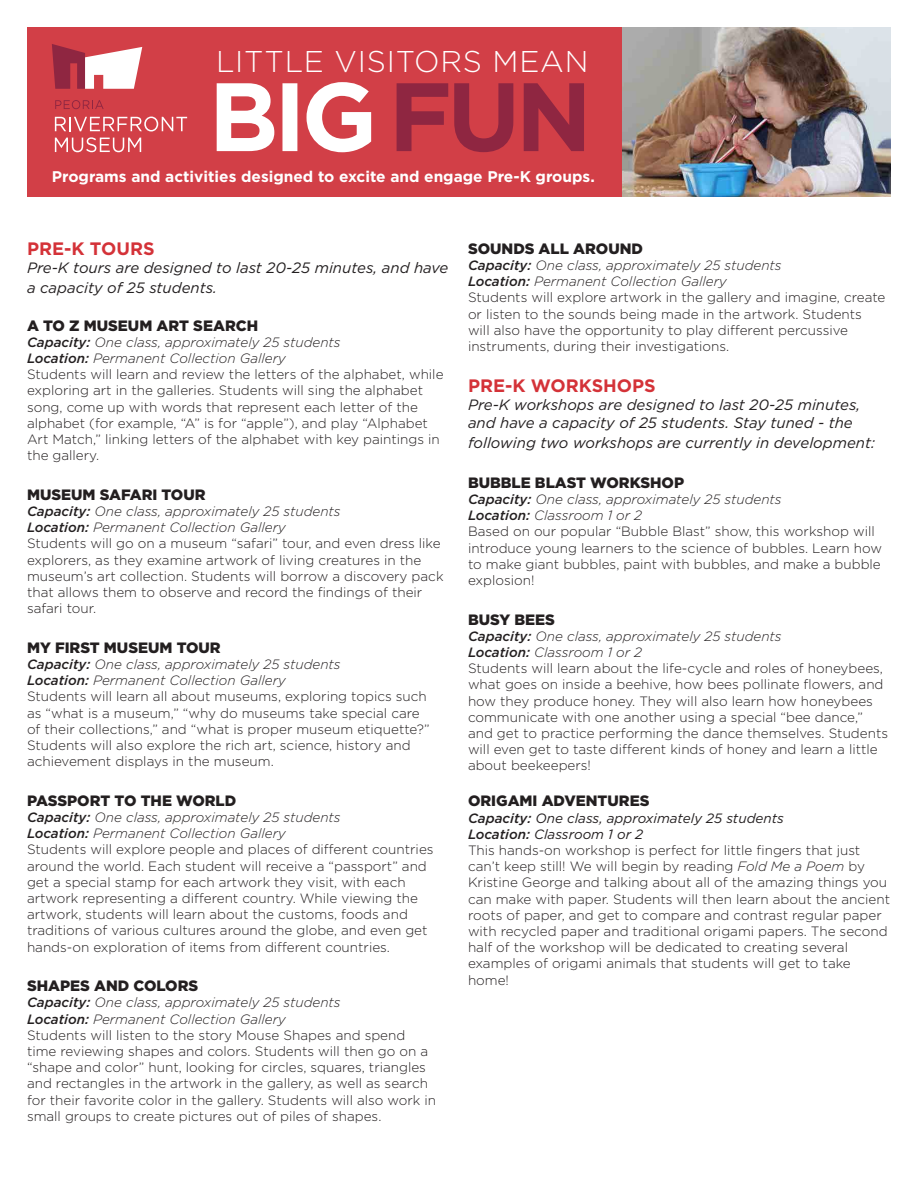
<style>
.page{position:relative;width:918px;height:1188px;background:#fff}
.page>*{position:absolute;margin:0;border:0;box-sizing:border-box;transform-origin:0 0}
.t1{font:300 30px "Gotham";letter-spacing:.025em;color:#fff}
.t2{font:700 18px "Gotham";color:#d43238}
.t3{font:700 15.45px "Gotham";color:#fff}
.t4{font:italic 15px/19.8px "Gotham";color:#231f20}
.t5{font:900 15px "Gotham";color:#231f20}
.t6{font:300 13.5px/16.2px "Gotham";color:#231f20}
.t7{font:italic 300 13.5px "Gotham";color:#231f20}
.t8{font:italic 13.5px "Gotham";color:#231f20}
.s1{font-weight:500}
.s2{font-style:italic}
</style>
<div class="page">
<div style="left:27px;top:27px;width:864px;height:170px;background:#d23f47"></div>
<img style="left:622px;top:27px;width:269px;height:169px">
<svg style="left:397px;top:83px;width:187px;height:69px"></svg>
<svg style="left:217px;top:82px;width:154px;height:70px"></svg>
<svg style="left:55px;top:117px;width:132px;height:35px"></svg>
<svg style="left:55px;top:100px;width:49px;height:9px"></svg>
<svg style="left:52px;top:44px;width:90px;height:45px"></svg>
<p class="t1" style="left:216px;top:43px;width:374px">LITTLE VISITORS MEAN</p>
<p class="t3" style="left:52px;top:167px;width:544px">Programs and activities designed to excite and engage Pre-K groups.</p>
<p class="t2" style="left:27px;top:237px;width:129px">PRE-K TOURS</p>
<p class="t4" style="left:27px;top:257px;width:423px">Pre-K tours are designed to last 20-25 minutes, and have a capacity of 25 students.</p>
<p class="t5" style="left:27px;top:315px;width:233px">A TO Z MUSEUM ART SEARCH</p>
<p class="t7" style="left:27px;top:333px;width:315px"><span class="s1">Capacity:</span> One class, approximately 25 students</p>
<p class="t7" style="left:27px;top:350px;width:260px"><span class="s1">Location:</span> Permanent Collection Gallery</p>
<p class="t6" style="left:27px;top:366px;width:418px">Students will learn and review the letters of the alphabet, while exploring art in the galleries. Students will sing the alphabet song, come up with words that represent each letter of the alphabet (for example, “A” is for “apple”), and play “Alphabet Art Match,” linking letters of the alphabet with key paintings in the gallery.</p>
<p class="t5" style="left:27px;top:484px;width:180px">MUSEUM SAFARI TOUR</p>
<p class="t7" style="left:27px;top:503px;width:315px"><span class="s1">Capacity:</span> One class, approximately 25 students</p>
<p class="t7" style="left:27px;top:519px;width:260px"><span class="s1">Location:</span> Permanent Collection Gallery</p>
<p class="t6" style="left:27px;top:535px;width:418px">Students will go on a museum “safari” tour, and even dress like explorers, as they examine artwork of living creatures in the museum’s art collection. Students will borrow a discovery pack that allows them to observe and record the findings of their safari tour.</p>
<p class="t5" style="left:27px;top:637px;width:195px">MY FIRST MUSEUM TOUR</p>
<p class="t7" style="left:27px;top:656px;width:315px"><span class="s1">Capacity:</span> One class, approximately 25 students</p>
<p class="t7" style="left:27px;top:672px;width:260px"><span class="s1">Location:</span> Permanent Collection Gallery</p>
<p class="t6" style="left:27px;top:688px;width:404px">Students will learn all about museums, exploring topics such as “what is a museum,” “why do museums take special care of their collections,” and “what is proper museum etiquette?” Students will also explore the rich art, science, history and achievement displays in the museum.</p>
<p class="t5" style="left:27px;top:790px;width:211px">PASSPORT TO THE WORLD</p>
<p class="t7" style="left:27px;top:809px;width:315px"><span class="s1">Capacity:</span> One class, approximately 25 students</p>
<p class="t7" style="left:27px;top:825px;width:260px"><span class="s1">Location:</span> Permanent Collection Gallery</p>
<p class="t6" style="left:27px;top:841px;width:408px">Students will explore people and places of different countries around the world. Each student will receive a “passport” and get a special stamp for each artwork they visit, with each artwork representing a different country. While viewing the artwork, students will learn about the customs, foods and traditions of various cultures around the globe, and even get hands-on exploration of items from different countries.</p>
<p class="t5" style="left:27px;top:975px;width:173px">SHAPES AND COLORS</p>
<p class="t7" style="left:27px;top:994px;width:315px"><span class="s1">Capacity:</span> One class, approximately 25 students</p>
<p class="t7" style="left:27px;top:1010px;width:260px"><span class="s1">Location:</span> Permanent Collection Gallery</p>
<p class="t6" style="left:27px;top:1027px;width:411px">Students will listen to the story Mouse Shapes and spend time reviewing shapes and colors. Students will then go on a “shape and color” hunt, looking for circles, squares, triangles and rectangles in the artwork in the gallery, as well as search for their favorite color in the gallery. Students will also work in small groups to create pictures out of piles of shapes.</p>
<p class="t5" style="left:468px;top:238px;width:177px">SOUNDS ALL AROUND</p>
<p class="t7" style="left:468px;top:257px;width:315px"><span class="s1">Capacity:</span> One class, approximately 25 students</p>
<p class="t7" style="left:468px;top:273px;width:260px"><span class="s1">Location:</span> Permanent Collection Gallery</p>
<p class="t6" style="left:468px;top:289px;width:419px">Students will explore artwork in the gallery and imagine, create or listen to the sounds being made in the artwork. Students will also have the opportunity to play different percussive instruments, during their investigations.</p>
<p class="t2" style="left:468px;top:374px;width:189px">PRE-K WORKSHOPS</p>
<p class="t4" style="left:468px;top:396px;width:394px;line-height:18px">Pre-K workshops are designed to last 20-25 minutes, and have a capacity of 25 students. Stay tuned - the</p>
<p class="t4" style="left:468px;top:433px;width:408px">following two workshops are currently in development:</p>
<p class="t5" style="left:468px;top:472px;width:218px">BUBBLE BLAST WORKSHOP</p>
<p class="t7" style="left:468px;top:491px;width:315px"><span class="s1">Capacity:</span> One class, approximately 25 students</p>
<p class="t7" style="left:468px;top:507px;width:176px"><span class="s1">Location:</span> Classroom 1 or 2</p>
<p class="t6" style="left:468px;top:523px;width:416px">Based on our popular “Bubble Blast” show, this workshop will introduce young learners to the science of bubbles. Learn how to make giant bubbles, paint with bubbles, and make a bubble explosion!</p>
<p class="t5" style="left:468px;top:609px;width:88px">BUSY BEES</p>
<p class="t7" style="left:468px;top:627px;width:315px"><span class="s1">Capacity:</span> One class, approximately 25 students</p>
<p class="t7" style="left:468px;top:644px;width:176px"><span class="s1">Location:</span> Classroom 1 or 2</p>
<p class="t6" style="left:468px;top:660px;width:422px">Students will learn about the life-cycle and roles of honeybees, what goes on inside a beehive, how bees pollinate flowers, and how they produce honey. They will also learn how honeybees communicate with one another using a special “bee dance,” and get to practice performing the dance themselves. Students will even get to taste different kinds of honey and learn a little about beekeepers!</p>
<p class="t5" style="left:468px;top:791px;width:183px">ORIGAMI ADVENTURES</p>
<p class="t8" style="left:468px;top:809px;width:317px"><span class="s1">Capacity:</span> One class, approximately 25 students</p>
<p class="t8" style="left:468px;top:825px;width:177px"><span class="s1">Location:</span> Classroom 1 or 2</p>
<p class="t6" style="left:468px;top:842px;width:424px">This hands-on workshop is perfect for little fingers that just can’t keep still! We will begin by reading <span class="s2">Fold Me a Poem</span> by Kristine George and talking about all of the amazing things you can make with paper. Students will then learn about the ancient roots of paper, and get to compare and contrast regular paper with recycled paper and traditional origami papers. The second half of the workshop will be dedicated to creating several examples of origami animals that students will get to take home!</p>
</div>
